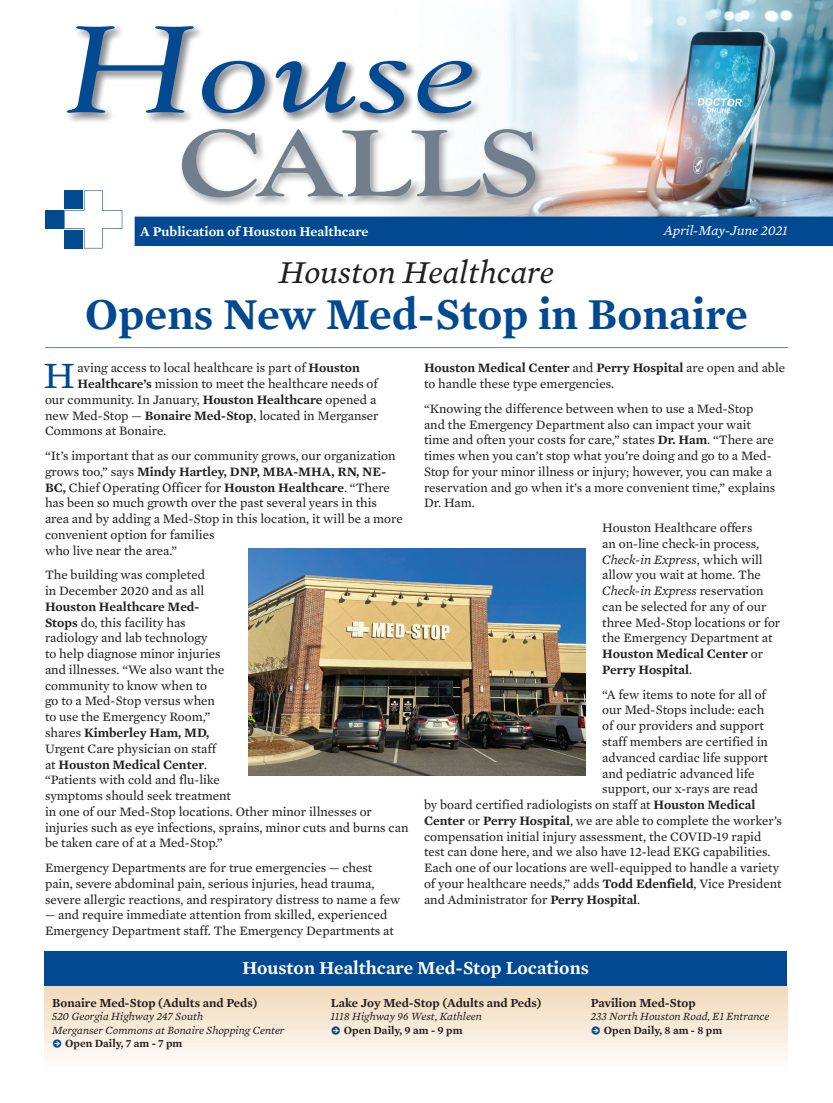
<style>
.page{position:relative;width:833px;height:1103px;background:#fff}
.page>*{position:absolute;margin:0;border:0;box-sizing:border-box;transform-origin:0 0}
.t1{font:italic 128.5px "Goudy Old Style T";color:#014990;scale:1.45 1}
.t2{font:700 98.5px "Goudy Old Style T";color:#707f8b;scale:1.24 1}
.t3{font:600 45px "Mercury Text G2";color:#014990}
.t4{font:37.88px "Mercury Text G2";color:#014990}
.t5{font:italic 32.5px "Mercury Text G2";color:#231f20}
.t6{font:600 18.75px "Mercury Text G2";color:#fff}
.t7{font:600 13.75px "Mercury Text G2";color:#fff}
.t8{font:italic 13.75px "Mercury Text G2";color:#fff}
.t9{font:13.12px/15.8px "Mercury Text G2";color:#231f20}
.t10{font:600 12.5px "Mercury Text G2";color:#231f20}
.t11{font:italic 11.25px "Mercury Text G2";color:#231f20}
.t12{font:600 11.25px "Mercury Text G2";color:#231f20}
.s1{font-weight:600}
.s2{font-style:italic}
.s3{font-family:"Mercury Numeric G2";font-weight:400;color:#014990}
</style>
<div class="page">
<img style="left:63px;top:0;width:769px;height:234px">
<div style="left:179px;top:126px;width:367px;height:82px;background:#808285;opacity:.75"></div>
<div style="left:65px;top:24px;width:417px;height:100px;background:#808285;opacity:.75"></div>
<div style="left:135px;top:217px;width:697px;height:28px;background:#014990"></div>
<div style="left:45px;top:210px;width:18px;height:19px;background:#014990"></div>
<svg style="left:64px;top:190px;width:58px;height:58px"></svg>
<hr style="left:45px;top:347px;width:743px;height:1px;background:#707f8b">
<img style="left:248px;top:548px;width:337px;height:227px">
<div style="left:44px;top:983px;width:743px;height:84px;background:linear-gradient(to bottom,#f0d7b7,#fdfcfa)"></div>
<div style="left:44px;top:951px;width:743px;height:35px;background:#014990"></div>
<p class="t1" style="left:58px;top:1px;width:291px">House</p>
<p class="t2" style="left:178px;top:108px;width:293px">CALLS</p>
<p class="t7" style="left:140px;top:223px;width:230px">A Publication of Houston Healthcare</p>
<p class="t8" style="left:664px;top:222px;width:125px">April-May-June 2021</p>
<p class="t5" style="left:279px;top:252px;width:276px">Houston Healthcare</p>
<p class="t3" style="left:85px;top:286px;width:664px">Opens New Med-Stop in Bonaire</p>
<p class="t4" style="left:44px;top:353px;width:33px">H</p>
<p class="t9" style="left:78px;top:360px;width:284px">aving access to local healthcare is part of <span class="s1">Houston</span></p>
<p class="t9" style="left:78px;top:376px;width:302px"><span class="s1">Healthcare’s</span> mission to meet the healthcare needs of</p>
<p class="t9" style="left:45px;top:391px;width:333px">our community. In January, <span class="s1">Houston Healthcare</span> opened a</p>
<p class="t9" style="left:45px;top:407px;width:335px">new Med-Stop — <span class="s1">Bonaire Med-Stop</span>, located in Merganser</p>
<p class="t9" style="left:45px;top:423px;width:123px">Commons at Bonaire.</p>
<p class="t9" style="left:45px;top:448px;width:359px">“It’s important that as our community grows, our organization grows too,” says <span class="s1">Mindy Hartley, DNP, MBA-MHA, RN, NE-BC,</span> Chief Operating Officer for <span class="s1">Houston Healthcare</span>. “There has been so much growth over the past several years in this area and by adding a Med-Stop in this location, it will be a more convenient option for families<br>who live near the area.”</p>
<p class="t9" style="left:45px;top:567px;width:365px">The building was completed<br>in December 2020 and as all<br><span class="s1">Houston Healthcare Med-<br>Stops</span> do, this facility has<br>radiology and lab technology<br>to help diagnose minor injuries<br>and illnesses. “We also want the<br>community to know when to<br>go to a Med-Stop versus when<br>to use the Emergency Room,”<br>shares <span class="s1">Kimberley Ham, MD,<br></span>Urgent Care physician on staff<br>at <span class="s1">Houston Medical Center</span>.<br>“Patients with cold and flu-like<br>symptoms should seek treatment<br>in one of our Med-Stop locations. Other minor illnesses or injuries such as eye infections, sprains, minor cuts and burns can be taken care of at a Med-Stop.”</p>
<p class="t9" style="left:45px;top:859px;width:357px">Emergency Departments are for true emergencies — chest pain, severe abdominal pain, serious injuries, head trauma, severe allergic reactions, and respiratory distress to name a few</p>
<p class="t9" style="left:45px;top:907px;width:350px">— and require immediate attention from skilled, experienced<br>Emergency Department staff. The Emergency Departments at</p>
<p class="t9" style="left:424px;top:360px;width:362px"><span class="s1">Houston Medical Center</span> and <span class="s1">Perry Hospital</span> are open and able to handle these type emergencies.</p>
<p class="t9" style="left:424px;top:400px;width:353px">“Knowing the difference between when to use a Med-Stop and the Emergency Department also can impact your wait time and often your costs for care,” states <span class="s1">Dr. Ham</span>. “There are times when you can’t stop what you’re doing and go to a Med-Stop for your minor illness or injury; however, you can make a reservation and go when it’s a more convenient time,” explains Dr. Ham.</p>
<p class="t9" style="left:602px;top:520px;width:179px">Houston Healthcare offers<br>an on-line check-in process,<br><span class="s2">Check-in Express</span>, which will allow you wait at home. The<br><span class="s2">Check-in Express</span> reservation can be selected for any of our three Med-Stop locations or for the Emergency Department at<br><span class="s1">Houston Medical Center</span> or<br><span class="s1">Perry Hospital</span>.</p>
<p class="t9" style="left:602px;top:686px;width:165px">“A few items to note for all of</p>
<p class="t9" style="left:602px;top:702px;width:163px">our Med-Stops include: each</p>
<p class="t9" style="left:602px;top:718px;width:163px">of our providers and support</p>
<p class="t9" style="left:602px;top:733px;width:167px">staff members are certified in</p>
<p class="t9" style="left:602px;top:749px;width:167px">advanced cardiac life support</p>
<p class="t9" style="left:602px;top:765px;width:154px">and pediatric advanced life</p>
<p class="t9" style="left:602px;top:781px;width:157px">support, our x-rays are read</p>
<p class="t9" style="left:424px;top:796px;width:333px">by board certified radiologists on staff at <span class="s1">Houston Medical</span></p>
<p class="t9" style="left:424px;top:812px;width:359px"><span class="s1">Center</span> or <span class="s1">Perry Hospital</span>, we are able to complete the worker’s</p>
<p class="t9" style="left:424px;top:828px;width:339px">compensation initial injury assessment, the COVID-19 rapid</p>
<p class="t9" style="left:424px;top:844px;width:348px">test can done here, and we also have 12-lead EKG capabilities.</p>
<p class="t9" style="left:424px;top:859px;width:356px">Each one of our locations are well-equipped to handle a variety</p>
<p class="t9" style="left:424px;top:875px;width:359px">of your healthcare needs,” adds <span class="s1">Todd Edenfield</span>, Vice President</p>
<p class="t9" style="left:424px;top:891px;width:218px">and Administrator for <span class="s1">Perry Hospital</span>.</p>
<p class="t6" style="left:242px;top:956px;width:348px">Houston Healthcare Med-Stop Locations</p>
<p class="t10" style="left:52px;top:994px;width:207px">Bonaire Med-Stop (Adults and Peds)</p>
<p class="t11" style="left:52px;top:1009px;width:152px">520 Georgia Highway 247 South</p>
<p class="t11" style="left:52px;top:1023px;width:234px">Merganser Commons at Bonaire Shopping Center</p>
<p class="t12" style="left:52px;top:1036px;width:132px"><span class="s3">k</span> Open Daily, 7 am - 7 pm</p>
<p class="t10" style="left:331px;top:994px;width:212px">Lake Joy Med-Stop (Adults and Peds)</p>
<p class="t11" style="left:331px;top:1009px;width:152px">1118 Highway 96 West, Kathleen</p>
<p class="t12" style="left:331px;top:1023px;width:133px"><span class="s3">k</span> Open Daily, 9 am - 9 pm</p>
<p class="t10" style="left:591px;top:994px;width:106px">Pavilion Med-Stop</p>
<p class="t11" style="left:591px;top:1009px;width:180px">233 North Houston Road, E1 Entrance</p>
<p class="t12" style="left:591px;top:1023px;width:133px"><span class="s3">k</span> Open Daily, 8 am - 8 pm</p>
</div>
